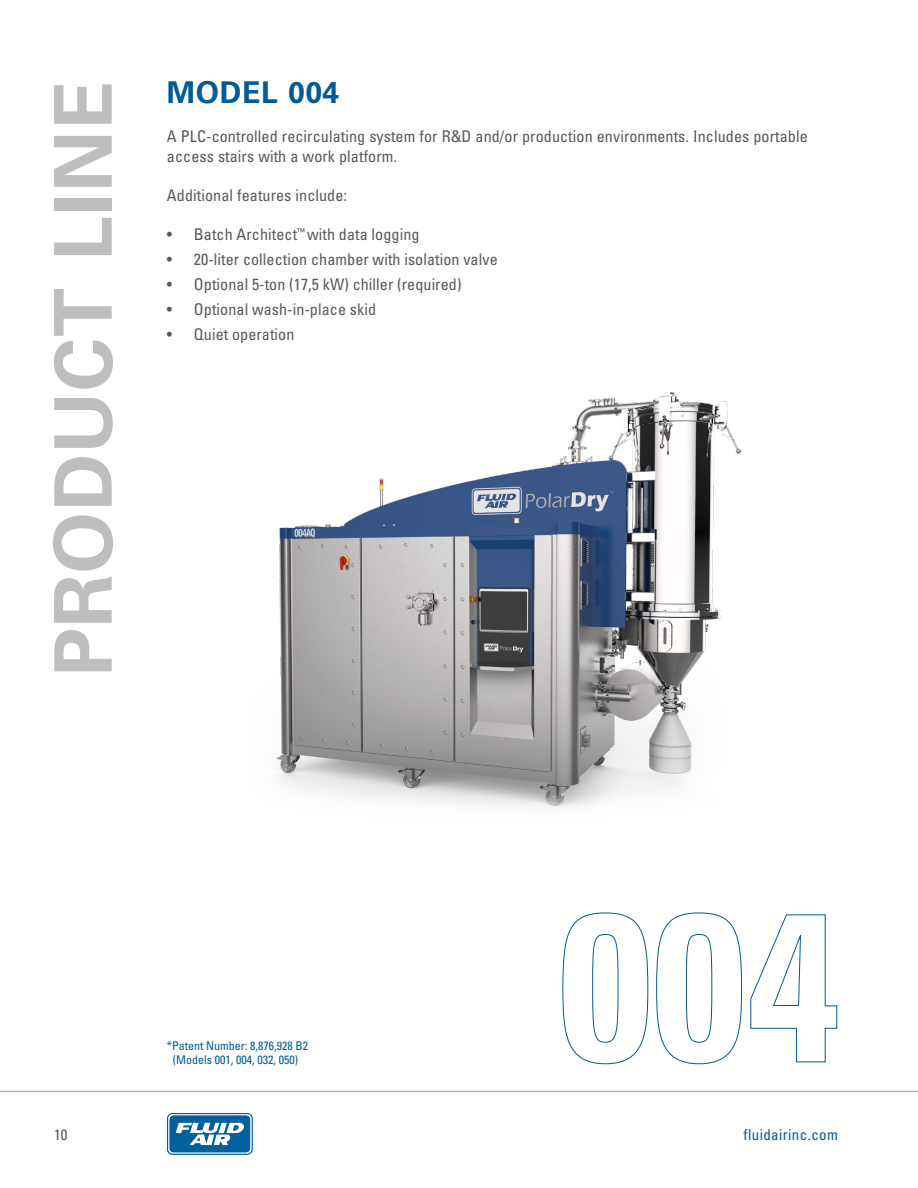
<style>
.page{position:relative;width:918px;height:1188px;background:#fff}
.page>*{position:absolute;margin:0;border:0;box-sizing:border-box;transform-origin:0 0}
.Light_subhead{font:700 79.65px "Univers LT Std";letter-spacing:.01em;color:#bcbec0}
.body{font:700 30px "Univers LT Std";letter-spacing:.02em;color:#005b96}
.body-2{font:condensed 16.2px/19.5px "Univers LT Std";letter-spacing:.005em;color:#58595b}
.t1{font:condensed 15px "Univers LT Std";letter-spacing:.025em;color:#005b96}
.t2{font:condensed 15px "Univers LT Std";color:#58595b}
.t3{font:condensed 12px/14.4px "Univers LT Std";color:#005b96;text-align:center}
</style>
<div class="page">
<svg style="left:167px;top:1113px;width:86px;height:42px"></svg>
<svg style="left:168px;top:1114px;width:84px;height:40px"></svg>
<hr style="left:0;top:1091px;width:918px;height:1px;background:#939598">
<img style="left:275px;top:392px;width:466px;height:416px">
<svg style="left:563px;top:913px;width:274px;height:151px"></svg>
<p class="Light_subhead" style="left:36px;top:677px;width:597px;rotate:-90deg">PRODUCT LINE</p>
<p class="body" style="left:167px;top:74px;width:174px">MODEL 004</p>
<p class="body-2" style="left:167px;top:127px;width:642px">A PLC-controlled recirculating system for R&amp;D and/or production environments. Includes portable access stairs with a work platform.</p>
<p class="body-2" style="left:167px;top:185px;width:182px">Additional features include:</p>
<p class="body-2" style="left:167px;top:224px;width:254px">• Batch Architect<sup>™</sup> with data logging</p>
<p class="body-2" style="left:167px;top:249px;width:332px">• 20-liter collection chamber with isolation valve</p>
<p class="body-2" style="left:167px;top:274px;width:296px">• Optional 5-ton (17,5 kW) chiller (required)</p>
<p class="body-2" style="left:167px;top:299px;width:211px">• Optional wash-in-place skid</p>
<p class="body-2" style="left:167px;top:324px;width:129px">• Quiet operation</p>
<p class="t3" style="left:167px;top:1038px;width:143px">*Patent Number: 8,876,928 B2 (Models 001, 004, 032, 050)</p>
<p class="t2" style="left:54px;top:1125px;width:15px">10</p>
<p class="t1" style="left:744px;top:1125px;width:96px">fluidairinc.com</p>
</div>
